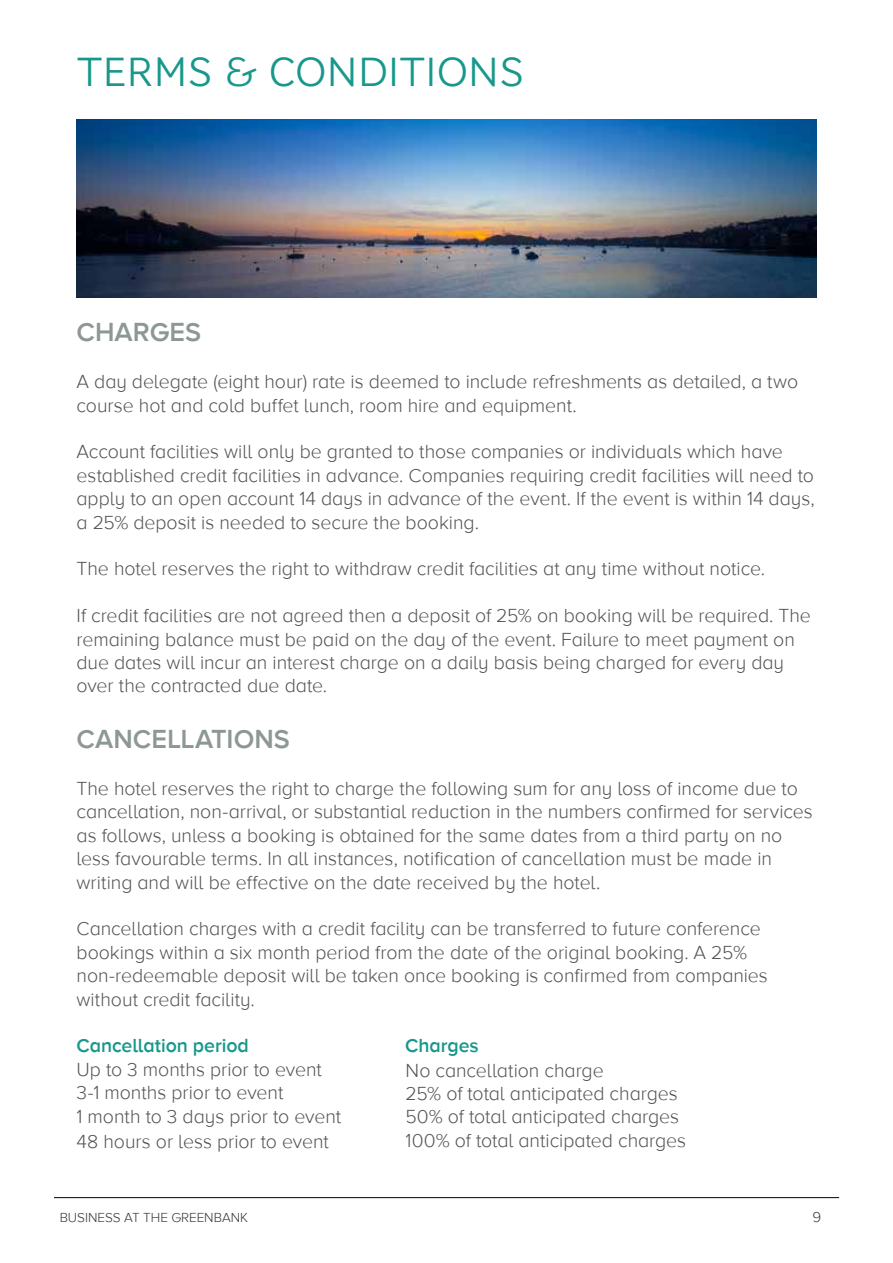
<style>
.page{position:relative;width:893px;height:1263px;background:#fff}
.page>*{position:absolute;margin:0;border:0;box-sizing:border-box;transform-origin:0 0}
.t1{font:300 42px "AW Conqueror Sans";letter-spacing:-.03em;color:#18988b}
.t2{font:600 27px "Proxima Nova A";letter-spacing:.005em;color:#8d9893}
.t3{font:300 19.5px/23.4px "Proxima Nova A";letter-spacing:-.005em;color:#52514f}
.t4{font:600 19.5px "Proxima Nova A";letter-spacing:-.005em;color:#18988b}
.t5{font:300 15px "Proxima Nova A";color:#323230}
.t6{font:300 13.5px "Proxima Nova A";color:#323230}
</style>
<div class="page">
<hr style="left:54px;top:1197px;width:785px;height:1px;background:#000">
<img style="left:77px;top:119px;width:739px;height:179px">
<h1 class="t1" style="left:77px;top:57px;width:450px">TERMS &amp; CONDITIONS</h1>
<h2 class="t2" style="left:77px;top:321px;width:126px">CHARGES</h2>
<p class="t3" style="left:77px;top:371px;width:723px">A day delegate (eight hour) rate is deemed to include refreshments as detailed, a two course hot and cold buffet lunch, room hire and equipment.</p>
<p class="t3" style="left:77px;top:441px;width:740px">Account facilities will only be granted to those companies or individuals which have established credit facilities in advance. Companies requiring credit facilities will need to apply to an open account 14 days in advance of the event. If the event is within 14 days, a 25% deposit is needed to secure the booking.</p>
<p class="t3" style="left:77px;top:558px;width:690px">The hotel reserves the right to withdraw credit facilities at any time without notice.</p>
<p class="t3" style="left:77px;top:605px;width:736px">If credit facilities are not agreed then a deposit of 25% on booking will be required. The remaining balance must be paid on the day of the event. Failure to meet payment on due dates will incur an interest charge on a daily basis being charged for every day over the contracted due date.</p>
<h2 class="t2" style="left:77px;top:728px;width:215px">CANCELLATIONS</h2>
<p class="t3" style="left:77px;top:778px;width:738px">The hotel reserves the right to charge the following sum for any loss of income due to cancellation, non-arrival, or substantial reduction in the numbers confirmed for services as follows, unless a booking is obtained for the same dates from a third party on no less favourable terms. In all instances, notification of cancellation must be made in writing and will be effective on the date received by the hotel.</p>
<p class="t3" style="left:77px;top:918px;width:693px">Cancellation charges with a credit facility can be transferred to future conference bookings within a six month period from the date of the original booking. A 25% non-redeemable deposit will be taken once booking is confirmed from companies without credit facility.</p>
<p class="t4" style="left:77px;top:1038px;width:174px">Cancellation period</p>
<p class="t4" style="left:405px;top:1038px;width:75px">Charges</p>
<p class="t3" style="left:77px;top:1059px;width:266px">Up to 3 months prior to event<br>3-1 months prior to event<br>1 month to 3 days prior to event</p>
<p class="t3" style="left:77px;top:1131px;width:254px">48 hours or less prior to event</p>
<p class="t3" style="left:406px;top:1059px;width:282px">No cancellation charge<br>25% of total anticipated charges<br>50% of total anticipated charges<br>100% of total anticipated charges</p>
<p class="t6" style="left:60px;top:1212px;width:190px">BUSINESS AT THE GREENBANK</p>
<p class="t5" style="left:813px;top:1211px;width:10px">9</p>
</div>
